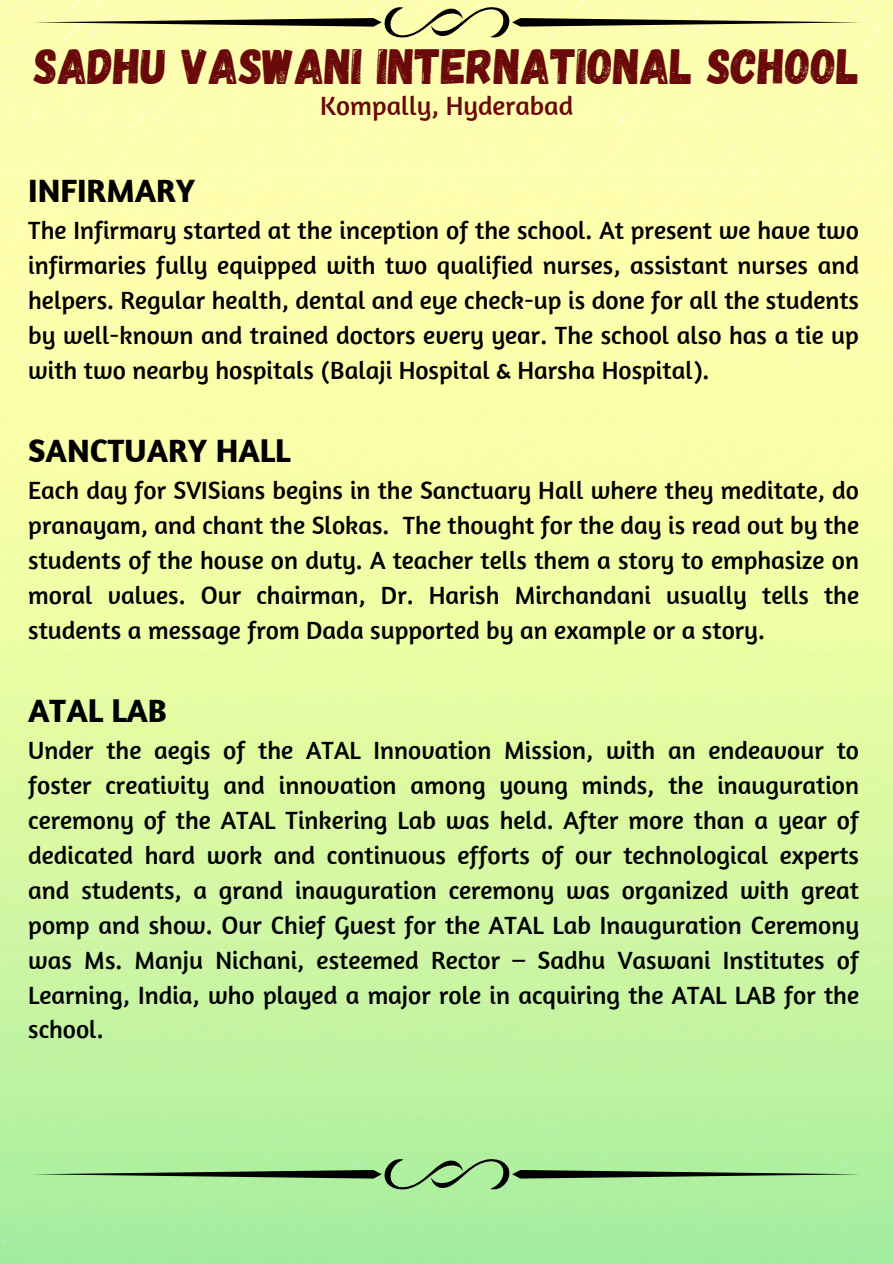
<style>
.page{position:relative;width:893px;height:1264px;background:#fff}
.page>*{position:absolute;margin:0;border:0;box-sizing:border-box;transform-origin:0 0}
.t1{font:49.5px "Gagalin";color:#690909}
.t2{font:700 33px "Amaranth";color:#000}
.t3{font:27px "Amaranth";color:#690909}
.t4{font:25.5px/34.8px "Amaranth";color:#000;text-align:justify}
</style>
<div class="page">
<img style="left:0;top:0;width:892px;height:1263px">
<svg style="left:32px;top:5px;width:829px;height:35px;background:#dcdc98"></svg>
<svg style="left:32px;top:1156px;width:829px;height:35px;background:#98d08a"></svg>
<p class="t1" style="left:34px;top:34px;width:826px">SADHU VASWANI INTERNATIONAL SCHOOL</p>
<p class="t3" style="left:320px;top:88px;width:254px">Kompally, Hyderabad</p>
<h1 class="t2" style="left:28px;top:170px;width:169px">INFIRMARY</h1>
<p class="t4" style="left:28px;top:212px;width:832px">The Infirmary started at the inception of the school. At present we have two infirmaries fully equipped with two qualified nurses, assistant nurses and helpers. Regular health, dental and eye check-up is done for all the students by well-known and trained doctors every year. The school also has a tie up with two nearby hospitals (Balaji Hospital &amp; Harsha Hospital).</p>
<p class="t2" style="left:28px;top:430px;width:263px">SANCTUARY HALL</p>
<p class="t4" style="left:28px;top:472px;width:832px">Each day for SVISians begins in the Sanctuary Hall where they meditate, do pranayam, and chant the Slokas. The thought for the day is read out by the students of the house on duty. A teacher tells them a story to emphasize on moral values. Our chairman, Dr. Harish Mirchandani usually tells the students a message from Dada supported by an example or a story.</p>
<p class="t2" style="left:28px;top:690px;width:140px">ATAL LAB</p>
<p class="t4" style="left:28px;top:732px;width:832px">Under the aegis of the ATAL Innovation Mission, with an endeavour to foster creativity and innovation among young minds, the inauguration ceremony of the ATAL Tinkering Lab was held. After more than a year of dedicated hard work and continuous efforts of our technological experts and students, a grand inauguration ceremony was organized with great pomp and show. Our Chief Guest for the ATAL Lab Inauguration Ceremony was Ms. Manju Nichani, esteemed Rector – Sadhu Vaswani Institutes of Learning, India, who played a major role in acquiring the ATAL LAB for the school.</p>
</div>
